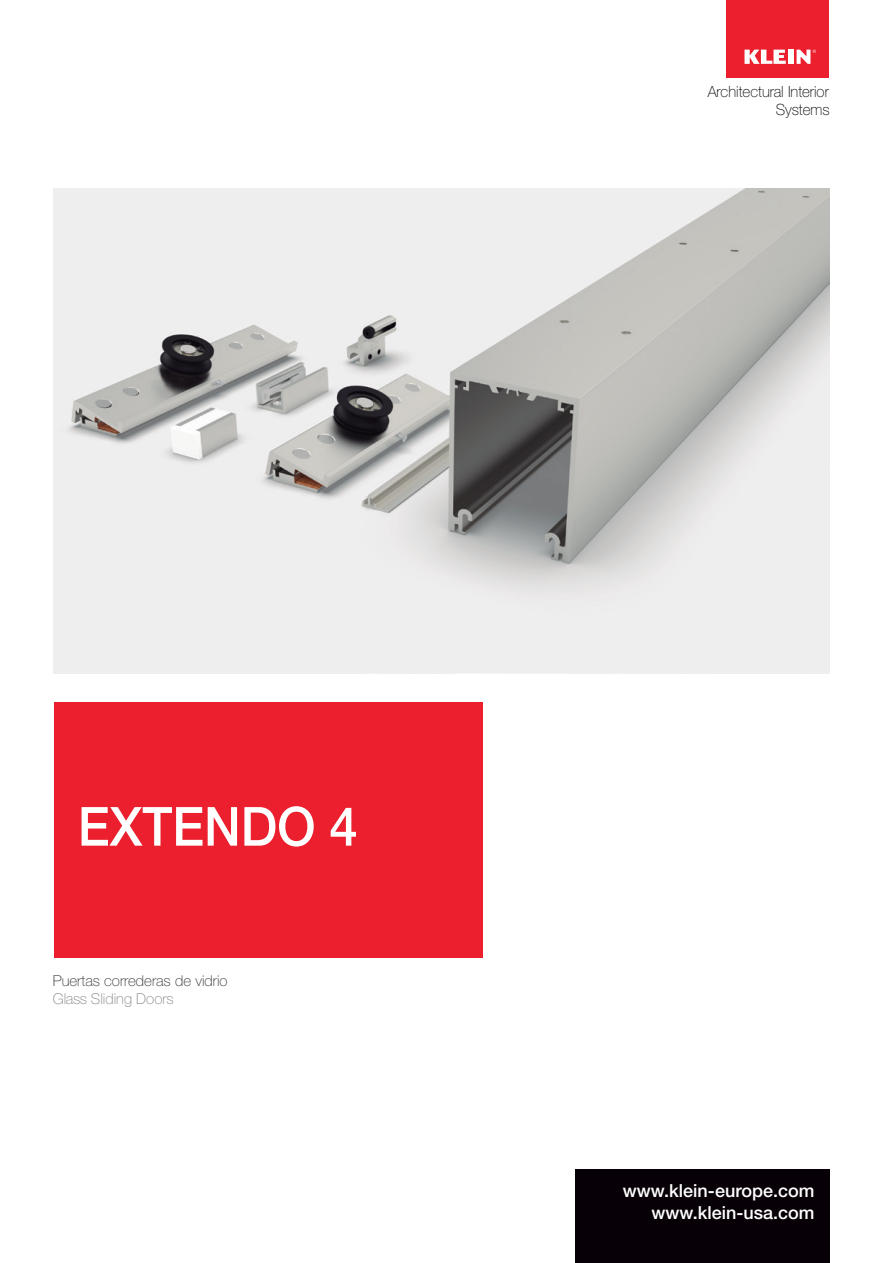
<style>
.page{position:relative;width:893px;height:1263px;background:#fff}
.page>*{position:absolute;margin:0;border:0;box-sizing:border-box;transform-origin:0 0}
.t1{font:500 54px "Helvetica Neue";letter-spacing:-.005em;color:#fff;scale:.94 1}
.t2{font:500 18px/21.6px "Helvetica Neue";color:#fff;text-align:right}
.t3{font:100 15.45px/18px "Helvetica Neue";color:#000001;text-align:right}
.t4{font:100 15px "Helvetica Neue";color:#2d2f31}
.t5{font:100 15px "Helvetica Neue";color:rgb(45 47 49/.6)}
</style>
<div class="page">
<div style="left:575px;top:1170px;width:255px;height:93px;background:#070006"></div>
<div style="left:54px;top:702px;width:429px;height:255px;background:#eb1f2e"></div>
<div style="left:726px;top:0;width:103px;height:77px;background:#eb1f2e"></div>
<div style="left:788px;top:50px;width:5px;height:14px;background:#fff"></div>
<svg style="left:744px;top:50px;width:42px;height:14px"></svg>
<svg style="left:797px;top:50px;width:19px;height:14px"></svg>
<img style="left:53px;top:188px;width:776px;height:485px">
<p class="t3" style="left:708px;top:82px;width:123px">Architectural Interior<br>Systems</p>
<h1 class="t1" style="left:78px;top:794px;width:299px">EXTENDO 4</h1>
<p class="t4" style="left:53px;top:972px;width:176px">Puertas correderas de vidrio</p>
<p class="t5" style="left:53px;top:990px;width:122px">Glass Sliding Doors</p>
<p class="t2" style="left:623px;top:1180px;width:193px">www.klein-europe.com www.klein-usa.com</p>
</div>
